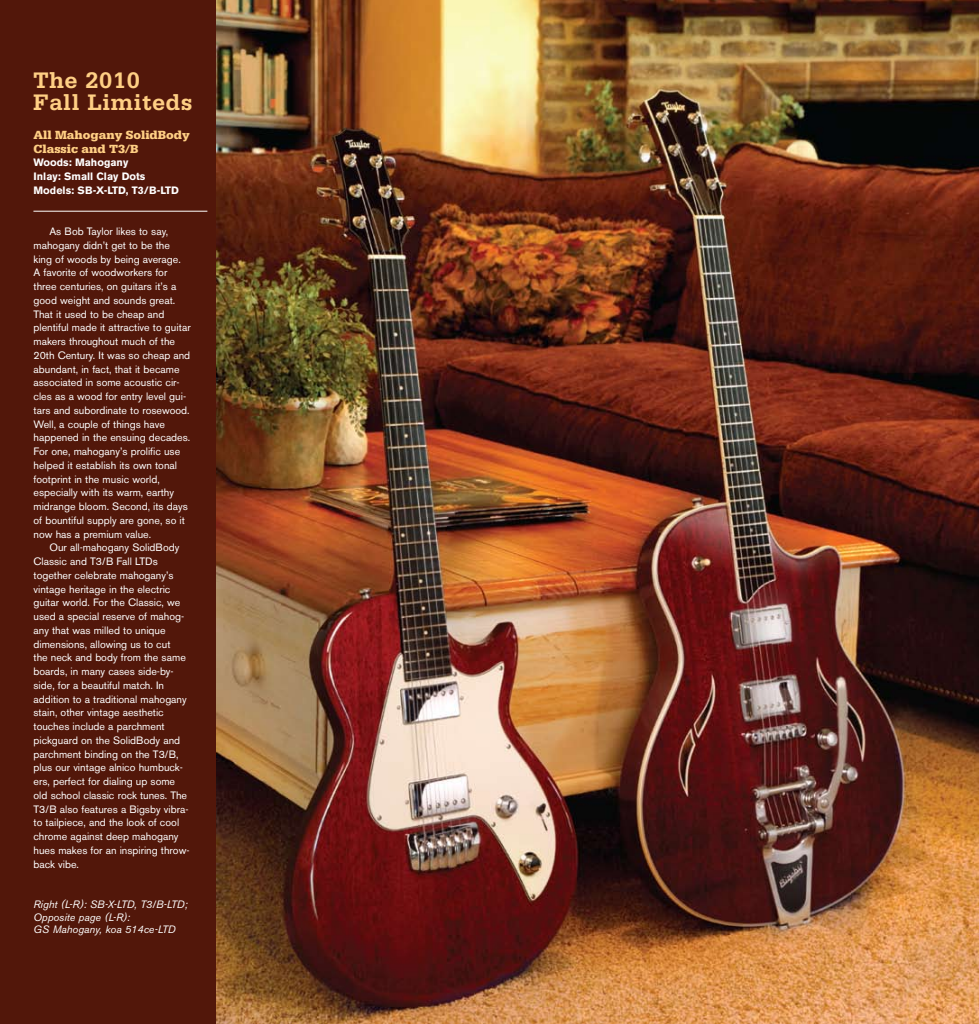
<style>
.page{position:relative;width:979px;height:1024px;background:#fff}
.page>*{position:absolute;margin:0;border:0;box-sizing:border-box;transform-origin:0 0}
.t1{font:700 23.75px/22.5px "Serifa";letter-spacing:.025em;color:#ffcf84}
.t2{font:900 12.5px/13.8px "Serifa";color:#ffcf84}
.t3{font:10.62px/13.8px "Akzidenz Grotesk BE";color:#fff}
.t4{font:italic 10.62px/12.8px "Akzidenz Grotesk BE";color:#fff}
.t5{font:700 10.62px/13.8px "Akzidenz Grotesk BE";color:#fff}
</style>
<div class="page">
<div style="left:0;top:0;width:219px;height:1024px;background:#52170a"></div>
<hr style="left:33px;top:211px;width:174px;height:1px;background:#fff">
<img style="left:217px;top:0;width:762px;height:1024px">
<h1 class="t1" style="left:33px;top:68px;width:161px">The 2010<br>Fall Limiteds</h1>
<p class="t2" style="left:34px;top:128px;width:158px">All Mahogany SolidBody<br>Classic and T3/B</p>
<p class="t5" style="left:34px;top:156px;width:147px">Woods: Mahogany<br>Inlay: Small Clay Dots<br>Models: SB-X-LTD, T3/B-LTD</p>
<p class="t3" style="left:34px;top:224px;width:159px;text-indent:16px">As Bob Taylor likes to say, mahogany didn’t get to be the king of woods by being average.<br>A favorite of woodworkers for three centuries, on guitars it’s a good weight and sounds great.<br>That it used to be cheap and plentiful made it attractive to guitar makers throughout much of the<br>20th Century. It was so cheap and abundant, in fact, that it became associated in some acoustic cir&shy;cles as a wood for entry level gui&shy;tars and subordinate to rosewood.<br>Well, a couple of things have happened in the ensuing decades.<br>For one, mahogany’s prolific use helped it establish its own tonal footprint in the music world, especially with its warm, earthy midrange bloom. Second, its days of bountiful supply are gone, so it now has a premium value.</p>
<p class="t3" style="left:34px;top:541px;width:157px;text-indent:16px">Our all-mahogany SolidBody<br>Classic and T3/B Fall LTDs together celebrate mahogany’s vintage heritage in the electric guitar world. For the Classic, we used a special reserve of mahog&shy;any that was milled to unique dimensions, allowing us to cut<br>the neck and body from the same boards, in many cases side-by&shy;side, for a beautiful match. In addition to a traditional mahogany stain, other vintage aesthetic touches include a parchment pickguard on the SolidBody and parchment binding on the T3/B, plus our vintage alnico humbuck&shy;ers, perfect for dialing up some old school classic rock tunes. The<br>T3/B also features a Bigsby vibra&shy;to tailpiece, and the look of cool chrome against deep mahogany hues makes for an inspiring throw&shy;back vibe.</p>
<p class="t4" style="left:34px;top:898px;width:155px">Right (L-R): SB-X-LTD, T3/B-LTD;<br>Opposite page (L-R):<br>GS Mahogany, koa 514ce-LTD</p>
</div>
